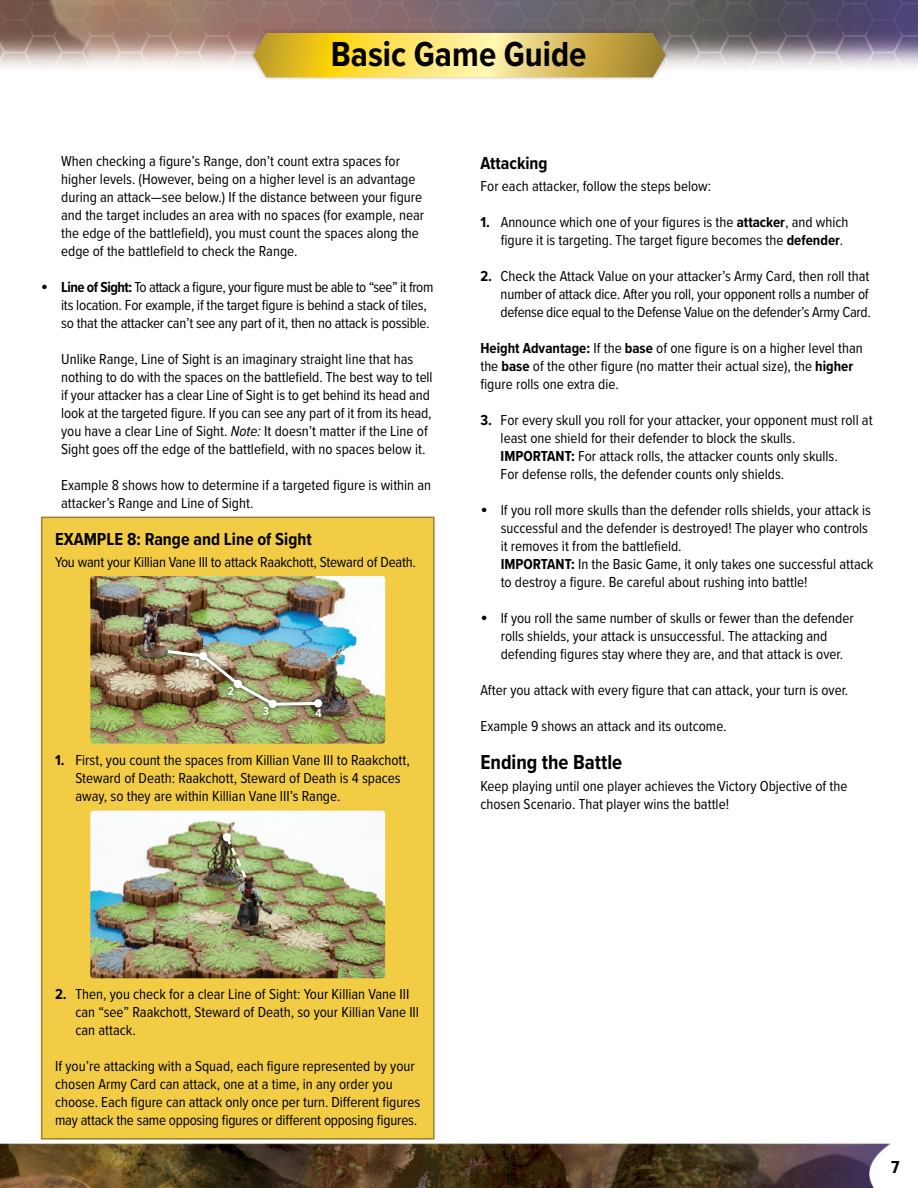
<style>
.page{position:relative;width:918px;height:1188px;background:#fff}
.page>*{position:absolute;margin:0;border:0;box-sizing:border-box;transform-origin:0 0}
.t1{font:700 36px "Proxima Nova Cond";color:#000}
.t2{font:700 21px "Proxima Nova Cond";color:#000}
.t3{font:700 18px "Proxima Nova Cond";color:#000}
.t4{font:15px/18px "Proxima Nova Cond";color:#000}
.t5{font:700 12px "Proxima Nova Cond";color:#fff}
.s1{font-size:21px}
.s2{font-weight:700}
.s3{font-style:italic}
</style>
<div class="page">
<img style="left:0;top:0;width:918px;height:1188px">
<img style="left:249px;top:27px;width:420px;height:54px">
<svg style="left:253px;top:33px;width:413px;height:44px;background:#e4c859"></svg>
<div style="left:42px;top:517px;width:392px;height:622px;background:#f1cc44"></div>
<img style="left:90px;top:811px;width:295px;height:167px">
<svg style="left:224px;top:834px;width:25px;height:47px"></svg>
<div style="left:223px;top:833px;width:8px;height:8px;background:#fff;border-radius:50%"></div>
<div style="left:41px;top:517px;width:394px;height:623px;border:2px solid #9a802f"></div>
<img style="left:90px;top:576px;width:295px;height:168px">
<div style="left:163px;top:645px;width:164px;height:68px;background:#000;opacity:.75"></div>
<img style="left:165px;top:648px;width:156px;height:60px">
<div style="left:234px;top:680px;width:8px;height:8px;background:#fff;border-radius:50%"></div>
<div style="left:191px;top:654px;width:13px;height:18px;background:#000;opacity:.75"></div>
<div style="left:224px;top:682px;width:15px;height:18px;background:#000;opacity:.75"></div>
<div style="left:258px;top:702px;width:15px;height:18px;background:#000;opacity:.75"></div>
<div style="left:311px;top:704px;width:15px;height:17px;background:#000;opacity:.75"></div>
<h1 class="t1" style="left:331px;top:27px;width:257px">Basic Game Guide</h1>
<p class="t4" style="left:61px;top:152px;width:365px">When checking a figure’s Range, don’t count extra spaces for higher levels. (However, being on a higher level is an advantage during an attack—see below.) If the distance between your figure and the target includes an area with no spaces (for example, near the edge of the battlefield), you must count the spaces along the edge of the battlefield to check the Range.</p>
<p class="t4" style="left:61px;top:278px;width:374px;text-indent:-20px"><span class="s1">•</span> <span class="s2">Line of Sight:</span> To attack a figure, your figure must be able to “see” it from its location. For example, if the target figure is behind a stack of tiles, so that the attacker can’t see any part of it, then no attack is possible.</p>
<p class="t4" style="left:61px;top:350px;width:373px">Unlike Range, Line of Sight is an imaginary straight line that has nothing to do with the spaces on the battlefield. The best way to tell if your attacker has a clear Line of Sight is to get behind its head and look at the targeted figure. If you can see any part of it from its head, you have a clear Line of Sight. <span class="s3">Note:</span> It doesn’t matter if the Line of Sight goes off the edge of the battlefield, with no spaces below it.</p>
<p class="t4" style="left:61px;top:476px;width:372px">Example 8 shows how to determine if a targeted figure is within an attacker’s Range and Line of Sight.</p>
<p class="t3" style="left:55px;top:526px;width:258px">EXAMPLE 8: Range and Line of Sight</p>
<p class="t4" style="left:55px;top:553px;width:362px">You want your Killian Vane III to attack Raakchott, Steward of Death.</p>
<p class="t5" style="left:195px;top:654px;width:6px">1</p>
<p class="t5" style="left:228px;top:682px;width:8px">2</p>
<p class="t5" style="left:263px;top:702px;width:8px">3</p>
<p class="t5" style="left:316px;top:704px;width:8px">4</p>
<p class="t4" style="left:75px;top:751px;width:336px;text-indent:-20px"><span class="s2">1.</span> First, you count the spaces from Killian Vane III to Raakchott,<br>Steward of Death: Raakchott, Steward of Death is 4 spaces away, so they are within Killian Vane III’s Range.</p>
<p class="t3" style="left:480px;top:149px;width:69px">Attacking</p>
<p class="t4" style="left:480px;top:176px;width:232px">For each attacker, follow the steps below:</p>
<p class="t4" style="left:501px;top:212px;width:349px;text-indent:-20px"><span class="s2">1.</span> Announce which one of your figures is the <span class="s2">attacker</span>, and which figure it is targeting. The target figure becomes the <span class="s2">defender</span>.</p>
<p class="t4" style="left:501px;top:266px;width:372px;text-indent:-20px"><span class="s2">2.</span> Check the Attack Value on your attacker’s Army Card, then roll that number of attack dice. After you roll, your opponent rolls a number of defense dice equal to the Defense Value on the defender’s Army Card.</p>
<p class="t4" style="left:480px;top:338px;width:384px"><span class="s2">Height Advantage:</span> If the <span class="s2">base</span> of one figure is on a higher level than the <span class="s2">base</span> of the other figure (no matter their actual size), the <span class="s2">higher </span>figure rolls one extra die.</p>
<p class="t4" style="left:501px;top:410px;width:374px;text-indent:-20px"><span class="s2">3.</span> For every skull you roll for your attacker, your opponent must roll at least one shield for their defender to block the skulls.<br><span class="s2">IMPORTANT:</span> For attack rolls, the attacker counts only skulls.<br>For defense rolls, the defender counts only shields.</p>
<p class="t4" style="left:501px;top:500px;width:374px;text-indent:-20px"><span class="s1">•</span> If you roll more skulls than the defender rolls shields, your attack is successful and the defender is destroyed! The player who controls it removes it from the battlefield.<br><span class="s2">IMPORTANT:</span> In the Basic Game, it only takes one successful attack to destroy a figure. Be careful about rushing into battle!</p>
<p class="t4" style="left:501px;top:608px;width:355px;text-indent:-20px"><span class="s1">•</span> If you roll the same number of skulls or fewer than the defender rolls shields, your attack is unsuccessful. The attacking and defending figures stay where they are, and that attack is over.</p>
<p class="t4" style="left:480px;top:680px;width:369px">After you attack with every figure that can attack, your turn is over.</p>
<p class="t4" style="left:480px;top:716px;width:248px">Example 9 shows an attack and its outcome.</p>
<h2 class="t2" style="left:480px;top:746px;width:143px">Ending the Battle</h2>
<p class="t4" style="left:480px;top:777px;width:369px">Keep playing until one player achieves the Victory Objective of the chosen Scenario. That player wins the battle!</p>
<p class="t4" style="left:75px;top:985px;width:345px;text-indent:-20px"><span class="s2">2.</span> Then, you check for a clear Line of Sight: Your Killian Vane III can “see” Raakchott, Steward of Death, so your Killian Vane III can attack.</p>
<p class="t4" style="left:55px;top:1057px;width:367px">If you’re attacking with a Squad, each figure represented by your chosen Army Card can attack, one at a time, in any order you choose. Each figure can attack only once per turn. Different figures may attack the same opposing figures or different opposing figures.</p>
<p class="t3" style="left:891px;top:1154px;width:10px">7</p>
</div>
